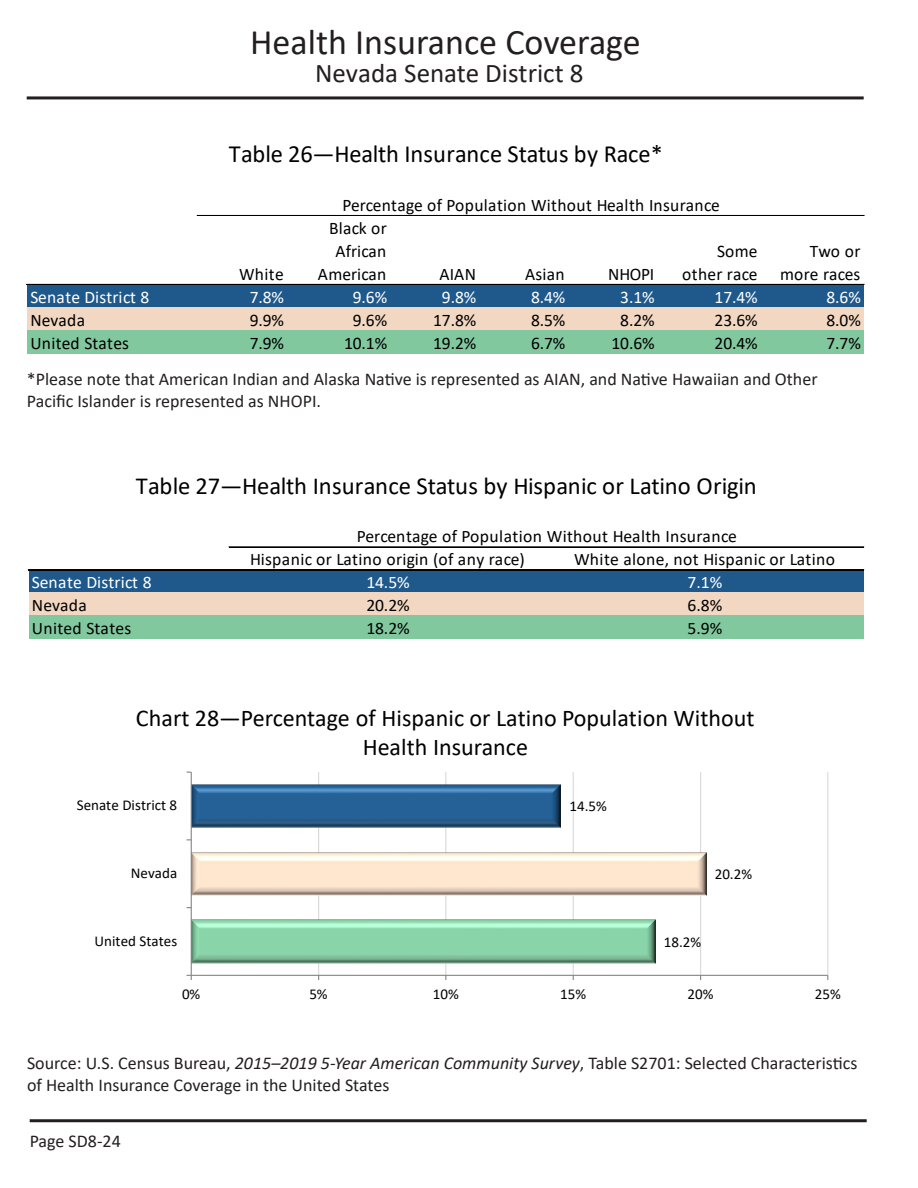
<style>
.page{position:relative;width:918px;height:1188px;background:#fff}
.page>*{position:absolute;margin:0;border:0;box-sizing:border-box;transform-origin:0 0}
.t1{font:36px "Calibri";color:#231f20}
.t2{font:27px "Calibri";color:#231f20}
.t3{font:24.75px "Calibri";color:#000}
.t4{font:24.6px "Calibri";letter-spacing:-.005em;color:#000}
.t5{font:24.15px/29.5px "Calibri";color:#000;text-align:center}
.t6{font:18px/21.6px "Calibri";color:#231f20}
.t7{font:17.7px/23px "Calibri";letter-spacing:.015em;color:#000;text-align:right}
.t8{font:17.7px "Calibri";letter-spacing:.01em;color:#fff}
.t9{font:17.55px "Calibri";letter-spacing:.02em;color:#000}
.t10{font:17.55px "Calibri";letter-spacing:.01em;color:#fff}
.t11{font:15px "Calibri";color:#000}
.s1{font-style:italic}
</style>
<div class="page">
<hr style="left:30px;top:1119px;width:837px;height:3px;background:#231f20">
<hr style="left:27px;top:96px;width:837px;height:3px;background:#231f20">
<div style="left:28px;top:284px;width:836px;height:24px;background:#1f598c"></div>
<div style="left:28px;top:307px;width:836px;height:24px;background:#f2d8c2"></div>
<div style="left:28px;top:330px;width:836px;height:24px;background:#81c89f"></div>
<hr style="left:197px;top:215px;width:667px;height:1px;background:#000">
<hr style="left:27px;top:284px;width:837px;height:1px;background:#000">
<hr style="left:318px;top:772px;width:1px;height:203px;background:#d9d9d9">
<hr style="left:445px;top:772px;width:1px;height:203px;background:#d9d9d9">
<hr style="left:573px;top:772px;width:1px;height:203px;background:#d9d9d9">
<hr style="left:700px;top:772px;width:1px;height:203px;background:#d9d9d9">
<hr style="left:827px;top:772px;width:1px;height:203px;background:#d9d9d9">
<img style="left:192px;top:920px;width:463px;height:43px">
<img style="left:192px;top:852px;width:514px;height:43px">
<img style="left:192px;top:784px;width:369px;height:44px">
<hr style="left:191px;top:975px;width:637px;height:1px;background:#868686">
<hr style="left:191px;top:772px;width:1px;height:203px;background:#868686">
<svg style="left:187px;top:975px;width:5px;height:5px"></svg>
<div style="left:29px;top:570px;width:835px;height:23px;background:#1f598c"></div>
<div style="left:29px;top:592px;width:835px;height:24px;background:#f2d8c2"></div>
<div style="left:29px;top:615px;width:835px;height:24px;background:#81c89f"></div>
<hr style="left:229px;top:547px;width:635px;height:1px;background:#000">
<hr style="left:28px;top:569px;width:836px;height:1px;background:#000">
<hr style="left:28px;top:570px;width:836px;height:1px;background:#000">
<h1 class="t1" style="left:250px;top:17px;width:392px">Health Insurance Coverage</h1>
<h2 class="t2" style="left:315px;top:55px;width:270px">Nevada Senate District 8</h2>
<h3 class="t3" style="left:229px;top:137px;width:436px">Table 26—Health Insurance Status by Race*</h3>
<p class="t7" style="left:342px;top:193px;width:379px">Percentage of Population Without Health Insurance</p>
<p class="t7" style="left:239px;top:262px;width:46px">White</p>
<p class="t7" style="left:318px;top:216px;width:71px">Black or<br>African<br>American</p>
<p class="t7" style="left:439px;top:262px;width:38px">AIAN</p>
<p class="t7" style="left:525px;top:262px;width:41px">Asian</p>
<p class="t7" style="left:608px;top:262px;width:48px">NHOPI</p>
<p class="t7" style="left:682px;top:239px;width:77px">Some other race</p>
<p class="t7" style="left:780px;top:239px;width:82px">Two or more races</p>
<p class="t8" style="left:30px;top:285px;width:120px">Senate District 8</p>
<p class="t8" style="left:250px;top:285px;width:36px">7.8%</p>
<p class="t8" style="left:353px;top:285px;width:36px">9.6%</p>
<p class="t8" style="left:442px;top:285px;width:36px">9.8%</p>
<p class="t8" style="left:531px;top:285px;width:36px">8.4%</p>
<p class="t8" style="left:620px;top:285px;width:36px">3.1%</p>
<p class="t8" style="left:715px;top:285px;width:45px">17.4%</p>
<p class="t8" style="left:827px;top:285px;width:36px">8.6%</p>
<p class="t7" style="left:30px;top:308px;width:56px">Nevada</p>
<p class="t7" style="left:250px;top:308px;width:36px">9.9%</p>
<p class="t7" style="left:353px;top:308px;width:36px">9.6%</p>
<p class="t7" style="left:433px;top:308px;width:45px">17.8%</p>
<p class="t7" style="left:531px;top:308px;width:36px">8.5%</p>
<p class="t7" style="left:620px;top:308px;width:36px">8.2%</p>
<p class="t7" style="left:715px;top:308px;width:45px">23.6%</p>
<p class="t7" style="left:827px;top:308px;width:36px">8.0%</p>
<p class="t7" style="left:30px;top:331px;width:100px">United States</p>
<p class="t7" style="left:250px;top:331px;width:36px">7.9%</p>
<p class="t7" style="left:344px;top:331px;width:45px">10.1%</p>
<p class="t7" style="left:433px;top:331px;width:45px">19.2%</p>
<p class="t7" style="left:531px;top:331px;width:36px">6.7%</p>
<p class="t7" style="left:612px;top:331px;width:45px">10.6%</p>
<p class="t7" style="left:715px;top:331px;width:45px">20.4%</p>
<p class="t7" style="left:827px;top:331px;width:36px">7.7%</p>
<p class="t6" style="left:27px;top:368px;width:792px">*Please note that American Indian and Alaska Native is represented as AIAN, and Native Hawaiian and Other<br>Pacific Islander is represented as NHOPI.</p>
<h3 class="t4" style="left:136px;top:469px;width:623px">Table 27—Health Insurance Status by Hispanic or Latino Origin</h3>
<p class="t9" style="left:357px;top:524px;width:382px">Percentage of Population Without Health Insurance</p>
<p class="t9" style="left:250px;top:547px;width:276px">Hispanic or Latino origin (of any race)</p>
<p class="t9" style="left:574px;top:547px;width:263px">White alone, not Hispanic or Latino</p>
<p class="t10" style="left:32px;top:570px;width:121px">Senate District 8</p>
<p class="t10" style="left:366px;top:570px;width:45px">14.5%</p>
<p class="t10" style="left:688px;top:570px;width:36px">7.1%</p>
<p class="t9" style="left:32px;top:593px;width:57px">Nevada</p>
<p class="t9" style="left:366px;top:593px;width:45px">20.2%</p>
<p class="t9" style="left:688px;top:593px;width:36px">6.8%</p>
<p class="t9" style="left:32px;top:616px;width:101px">United States</p>
<p class="t9" style="left:366px;top:616px;width:45px">18.2%</p>
<p class="t9" style="left:688px;top:616px;width:36px">5.9%</p>
<h3 class="t5" style="left:136px;top:702px;width:620px">Chart 28—Percentage of Hispanic or Latino Population Without<br>Health Insurance</h3>
<p class="t11" style="left:77px;top:795px;width:102px">Senate District 8</p>
<p class="t11" style="left:570px;top:796px;width:39px">14.5%</p>
<p class="t11" style="left:131px;top:863px;width:48px">Nevada</p>
<p class="t11" style="left:715px;top:863px;width:39px">20.2%</p>
<p class="t11" style="left:95px;top:930px;width:84px">United States</p>
<p class="t11" style="left:664px;top:931px;width:39px">18.2%</p>
<p class="t11" style="left:182px;top:984px;width:20px">0%</p>
<p class="t11" style="left:309px;top:984px;width:20px">5%</p>
<p class="t11" style="left:433px;top:984px;width:28px">10%</p>
<p class="t11" style="left:560px;top:984px;width:28px">15%</p>
<p class="t11" style="left:688px;top:984px;width:28px">20%</p>
<p class="t11" style="left:815px;top:984px;width:28px">25%</p>
<p class="t6" style="left:27px;top:1052px;width:832px">Source: U.S. Census Bureau, <span class="s1">2015–2019 5-Year American Community Survey</span>, Table S2701: Selected Characteristics of Health Insurance Coverage in the United States</p>
<p class="t6" style="left:30px;top:1129px;width:93px">Page SD8-24</p>
</div>
